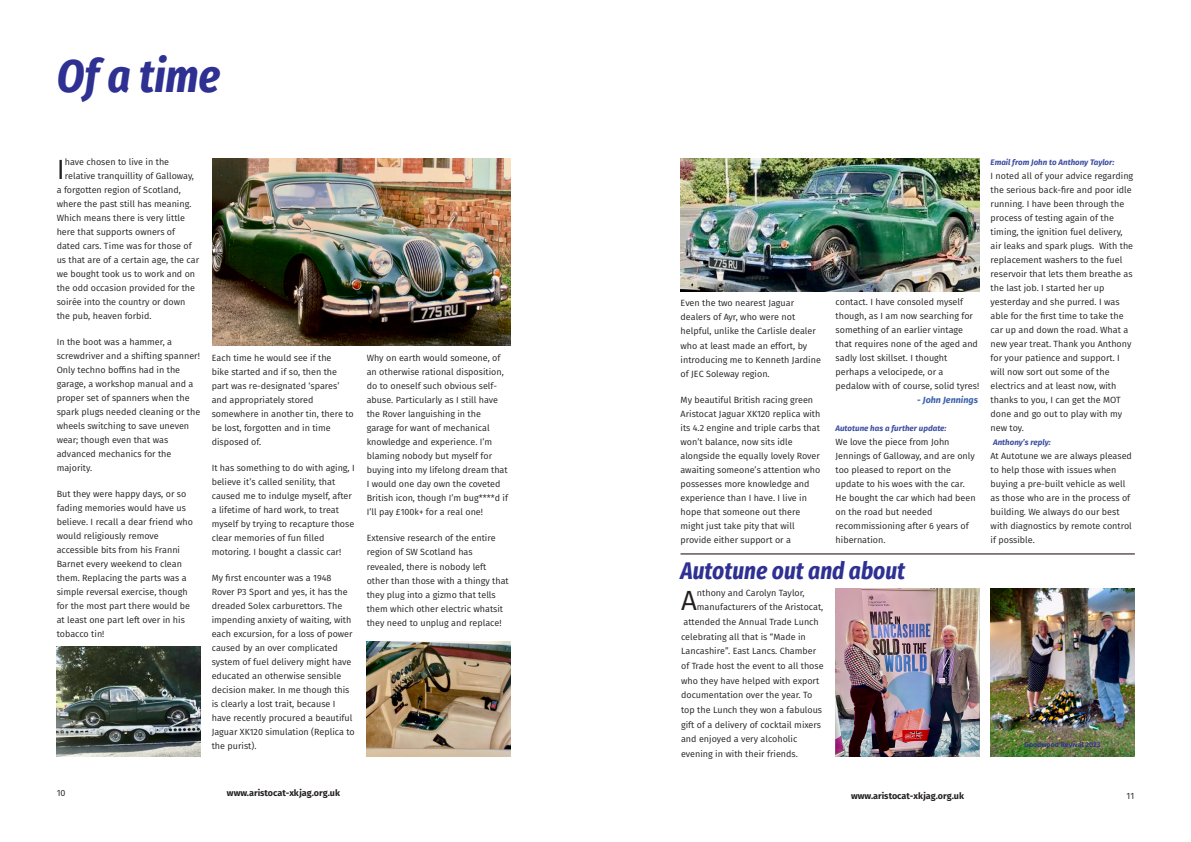
<style>
.page{position:relative;width:1191px;height:842px;background:#fff}
.page>*{position:absolute;margin:0;border:0;box-sizing:border-box;transform-origin:0 0}
.t1{font:italic 700 46px "Fira Sans Condensed";color:#2e3092}
.t2{font:27.7px "Fira Sans";color:#231f20}
.t3{font:italic 700 24px "Fira Sans Condensed";color:#2e3092}
.t4{font:9px/14px "Fira Sans";color:#231f20}
.t5{font:700 9px "Fira Sans";color:#231f20}
.t6{font:italic 700 9px "Fira Sans";color:#3d62ad}
.t7{font:italic 700 8px "Fira Sans";color:#3e4fa1}
.t8{font:700 7px "Fira Sans";color:#303390}
</style>
<div class="page">
<img style="left:57px;top:647px;width:143px;height:110px">
<img style="left:680px;top:158px;width:299px;height:134px">
<img style="left:367px;top:642px;width:143px;height:115px">
<img style="left:212px;top:158px;width:298px;height:187px">
<img style="left:990px;top:589px;width:144px;height:168px">
<hr style="left:681px;top:553px;width:453px;height:1px;background:#170000">
<img style="left:836px;top:589px;width:143px;height:168px">
<h1 class="t1" style="left:57px;top:49px;width:165px">Of a time</h1>
<h2 class="t2" style="left:57px;top:153px;width:10px">I</h2>
<p class="t4" style="left:65px;top:155px;width:106px">have chosen to live in the</p>
<p class="t4" style="left:65px;top:169px;width:131px">relative tranquillity of Galloway,</p>
<p class="t4" style="left:57px;top:183px;width:126px">a forgotten region of Scotland,</p>
<p class="t4" style="left:57px;top:197px;width:136px">where the past still has meaning.</p>
<p class="t4" style="left:57px;top:211px;width:130px">Which means there is very little</p>
<p class="t4" style="left:57px;top:225px;width:120px">here that supports owners of</p>
<p class="t4" style="left:57px;top:239px;width:137px">dated cars. Time was for those of</p>
<p class="t4" style="left:57px;top:253px;width:144px">us that are of a certain age, the car</p>
<p class="t4" style="left:57px;top:267px;width:140px">we bought took us to work and on</p>
<p class="t4" style="left:57px;top:281px;width:140px">the odd occasion provided for the</p>
<p class="t4" style="left:57px;top:295px;width:130px">soirée into the country or down</p>
<p class="t4" style="left:57px;top:309px;width:96px">the pub, heaven forbid.</p>
<p class="t4" style="left:57px;top:335px;width:145px">In the boot was a hammer, a screwdriver and a shifting spanner!<br>Only techno boffins had in the garage, a workshop manual and a proper set of spanners when the spark plugs needed cleaning or the wheels switching to save uneven wear; though even that was advanced mechanics for the majority.</p>
<p class="t4" style="left:57px;top:487px;width:138px">But they were happy days, or so fading memories would have us believe. I recall a dear friend who would religiously remove accessible bits from his Franni<br>Barnet every weekend to clean them. Replacing the parts was a simple reversal exercise, though for the most part there would be at least one part left over in his tobacco tin!</p>
<p class="t4" style="left:212px;top:351px;width:144px">Each time he would see if the<br>bike started and if so, then the part was re-designated ‘spares’ and appropriately stored somewhere in another tin, there to be lost, forgotten and in time disposed of.</p>
<p class="t4" style="left:212px;top:461px;width:144px">It has something to do with aging, I believe it’s called senility, that caused me to indulge myself, after a lifetime of hard work, to treat myself by trying to recapture those clear memories of fun filled motoring. I bought a classic car!</p>
<p class="t4" style="left:212px;top:571px;width:145px">My first encounter was a 1948<br>Rover P3 Sport and yes, it has the dreaded Solex carburettors. The impending anxiety of waiting, with each excursion, for a loss of power caused by an over complicated system of fuel delivery might have educated an otherwise sensible decision maker. In me though this is clearly a lost trait, because I have recently procured a beautiful<br>Jaguar XK120 simulation (Replica to the purist).</p>
<p class="t4" style="left:367px;top:351px;width:143px">Why on earth would someone, of an otherwise rational disposition, do to oneself such obvious self&shy;abuse. Particularly as I still have the Rover languishing in the garage for want of mechanical knowledge and experience. I’m blaming nobody but myself for buying into my lifelong dream that<br>I would one day own the coveted<br>British icon, though I’m bug****d if<br>I’ll pay £100k+ for a real one!</p>
<p class="t4" style="left:367px;top:531px;width:144px">Extensive research of the entire region of SW Scotland has revealed, there is nobody left other than those with a thingy that they plug into a gizmo that tells them which other electric whatsit they need to unplug and replace!</p>
<p class="t4" style="left:680px;top:296px;width:142px">Even the two nearest Jaguar dealers of Ayr, who were not helpful, unlike the Carlisle dealer who at least made an effort, by introducing me to Kenneth Jardine of JEC Soleway region.</p>
<p class="t4" style="left:680px;top:393px;width:141px">My beautiful British racing green<br>Aristocat Jaguar XK120 replica with its 4.2 engine and triple carbs that won’t balance, now sits idle alongside the equally lovely Rover awaiting someone’s attention who possesses more knowledge and experience than I have. I live in hope that someone out there might just take pity that will provide either support or a</p>
<p class="t4" style="left:835px;top:295px;width:145px">contact. I have consoled myself though, as I am now searching for something of an earlier vintage that requires none of the aged and sadly lost skillset. I thought perhaps a velocipede, or a pedalow with of course, solid tyres!</p>
<p class="t6" style="left:917px;top:395px;width:62px">- John Jennings</p>
<p class="t7" style="left:835px;top:424px;width:112px">Autotune has a further update:</p>
<p class="t4" style="left:835px;top:435px;width:142px">We love the piece from John<br>Jennings of Galloway, and are only too pleased to report on the update to his woes with the car.<br>He bought the car which had been on the road but needed recommissioning after 6 years of hibernation.</p>
<h3 class="t3" style="left:680px;top:556px;width:226px">Autotune out and about</h3>
<h2 class="t2" style="left:681px;top:584px;width:17px">A</h2>
<p class="t4" style="left:697px;top:585px;width:109px">nthony and Carolyn Taylor,</p>
<p class="t4" style="left:697px;top:600px;width:128px">manufacturers of the Aristocat,</p>
<p class="t4" style="left:683px;top:615px;width:137px">attended the Annual Trade Lunch</p>
<p class="t4" style="left:681px;top:629px;width:126px">celebrating all that is “Made in</p>
<p class="t4" style="left:681px;top:644px;width:137px">Lancashire”. East Lancs. Chamber</p>
<p class="t4" style="left:681px;top:659px;width:144px">of Trade host the event to all those</p>
<p class="t4" style="left:681px;top:673px;width:140px">who they have helped with export</p>
<p class="t4" style="left:681px;top:688px;width:133px">documentation over the year. To</p>
<p class="t4" style="left:681px;top:703px;width:142px">top the Lunch they won a fabulous</p>
<p class="t4" style="left:681px;top:718px;width:141px">gift of a delivery of cocktail mixers</p>
<p class="t4" style="left:681px;top:732px;width:118px">and enjoyed a very alcoholic</p>
<p class="t4" style="left:681px;top:747px;width:118px">evening in with their friends.</p>
<p class="t7" style="left:990px;top:157px;width:125px">Email from John to Anthony Taylor:</p>
<p class="t4" style="left:990px;top:169px;width:144px">I noted all of your advice regarding the serious back-fire and poor idle running. I have been through the process of testing again of the timing, the ignition fuel delivery, air leaks and spark plugs. With the replacement washers to the fuel reservoir that lets them breathe as the last job. I started her up yesterday and she purred. I was able for the first time to take the car up and down the road. What a new year treat. Thank you Anthony for your patience and support. I will now sort out some of the electrics and at least now, with thanks to you, I can get the MOT done and go out to play with my new toy.</p>
<p class="t7" style="left:993px;top:437px;width:59px">Anthony’s reply:</p>
<p class="t4" style="left:990px;top:449px;width:143px">At Autotune we are always pleased to help those with issues when buying a pre-built vehicle as well as those who are in the process of building. We always do our best with diagnostics by remote control if possible.</p>
<p class="t8" style="left:1024px;top:740px;width:77px">Goodwood Revival 2023</p>
<p class="t4" style="left:57px;top:786px;width:10px">10</p>
<p class="t5" style="left:227px;top:787px;width:114px">www.aristocat-xkjag.org.uk</p>
<p class="t4" style="left:1126px;top:789px;width:9px">11</p>
<p class="t5" style="left:851px;top:791px;width:114px">www.aristocat-xkjag.org.uk</p>
</div>
